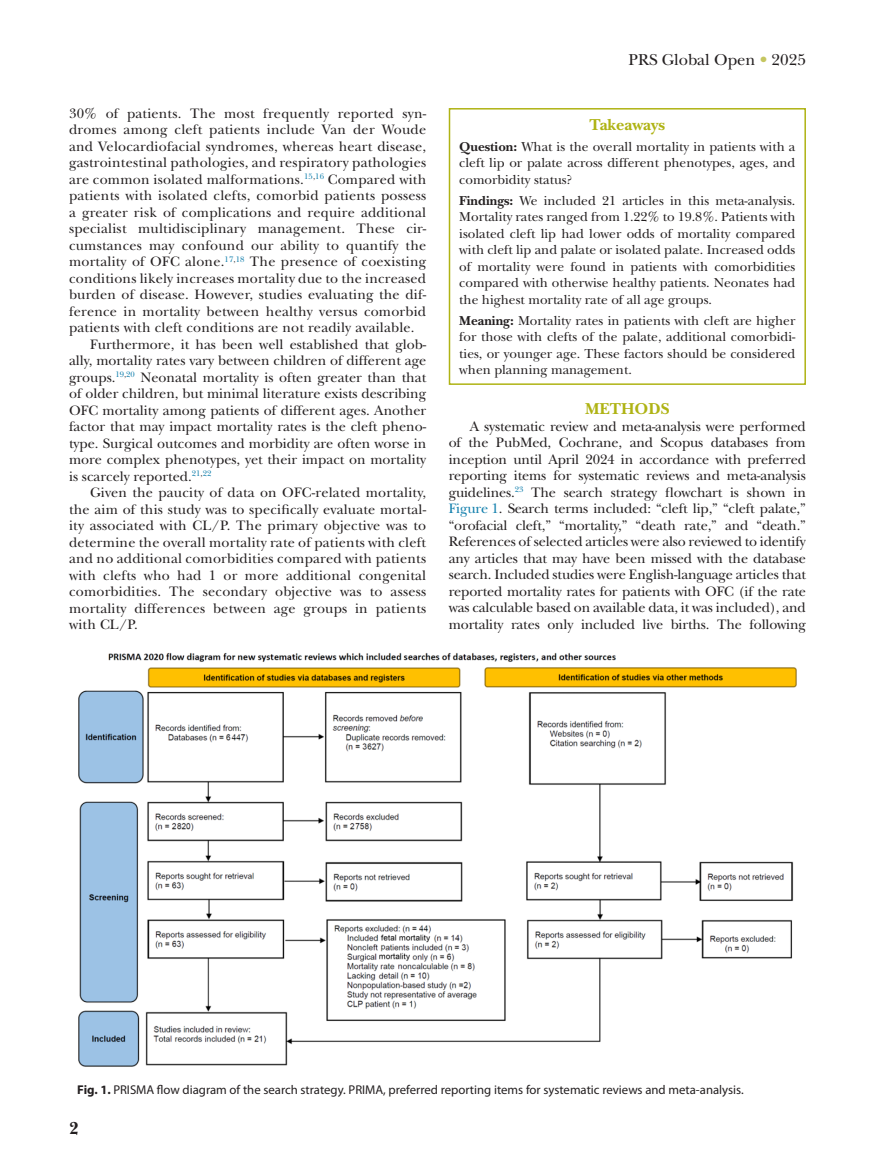
<style>
.page{position:relative;width:878px;height:1175px;background:#fff}
.page>*{position:absolute;margin:0;border:0;box-sizing:border-box;transform-origin:0 0}
.t1{font:700 18px "New Baskerville Std";color:#231f20}
.t2{font:16.5px "New Baskerville Std";color:#231f20}
.t3{font:700 16.5px "New Baskerville Std";color:#afb314}
.t4{font:14.25px/16.5px "New Baskerville Std";letter-spacing:.015em;color:#231f20;text-align:justify}
.t5{font:13.5px/16.5px "New Baskerville Std";color:#231f20;text-align:justify}
.t6{font:12.75px "Myriad Pro";color:#231f20}
.s1{color:#c5c660}
.s2{font-weight:700}
.s3{color:#0f7eac}
</style>
<div class="page">
<div style="left:448px;top:108px;width:358px;height:277px;border:2px solid #afb314"></div>
<img style="left:78px;top:653px;width:719px;height:414px">
<p class="t4" style="left:69px;top:105px;width:359px">30% of patients. The most frequently reported syn-</p>
<p class="t4" style="left:69px;top:121px;width:358px">dromes among cleft patients include Van der Woude</p>
<p class="t4" style="left:69px;top:138px;width:359px">and Velocardiofacial syndromes, whereas heart disease,</p>
<p class="t4" style="left:69px;top:154px;width:358px">gastrointestinal pathologies, and respiratory pathologies</p>
<p class="t4" style="left:69px;top:171px;width:359px">are common isolated malformations.<sup>15</sup><sup>,</sup><sup>16</sup> Compared with</p>
<p class="t4" style="left:69px;top:187px;width:359px">patients with isolated clefts, comorbid patients possess</p>
<p class="t4" style="left:69px;top:204px;width:359px">a greater risk of complications and require additional</p>
<p class="t4" style="left:69px;top:220px;width:359px">specialist multidisciplinary management. These cir-</p>
<p class="t4" style="left:69px;top:237px;width:359px">cumstances may confound our ability to quantify the</p>
<p class="t4" style="left:69px;top:253px;width:359px">mortality of OFC alone.<sup>17</sup><sup>,</sup><sup>18</sup> The presence of coexisting</p>
<p class="t4" style="left:69px;top:270px;width:358px">conditions likely increases mortality due to the increased</p>
<p class="t4" style="left:69px;top:286px;width:359px">burden of disease. However, studies evaluating the dif-</p>
<p class="t4" style="left:69px;top:303px;width:359px">ference in mortality between healthy versus comorbid</p>
<p class="t4" style="left:69px;top:319px;width:347px">patients with cleft conditions are not readily available.</p>
<p class="t4" style="left:90px;top:336px;width:338px">Furthermore, it has been well established that glob-</p>
<p class="t4" style="left:69px;top:352px;width:359px">ally, mortality rates vary between children of different age</p>
<p class="t4" style="left:69px;top:369px;width:359px">groups.<sup>19</sup><sup>,</sup><sup>20</sup> Neonatal mortality is often greater than that</p>
<p class="t4" style="left:69px;top:385px;width:359px">of older children, but minimal literature exists describing</p>
<p class="t4" style="left:69px;top:402px;width:358px">OFC mortality among patients of different ages. Another</p>
<p class="t4" style="left:69px;top:418px;width:358px">factor that may impact mortality rates is the cleft pheno-</p>
<p class="t4" style="left:69px;top:435px;width:358px">type. Surgical outcomes and morbidity are often worse in</p>
<p class="t4" style="left:69px;top:451px;width:359px">more complex phenotypes, yet their impact on mortality</p>
<p class="t4" style="left:69px;top:468px;width:144px">is scarcely reported.<sup>21</sup><sup>,</sup><sup>22</sup></p>
<p class="t4" style="left:90px;top:484px;width:337px">Given the paucity of data on OFC-related mortality,</p>
<p class="t4" style="left:69px;top:501px;width:358px">the aim of this study was to specifically evaluate mortal-</p>
<p class="t4" style="left:69px;top:517px;width:359px">ity associated with CL/P. The primary objective was to</p>
<p class="t4" style="left:69px;top:534px;width:358px">determine the overall mortality rate of patients with cleft</p>
<p class="t4" style="left:69px;top:550px;width:358px">and no additional comorbidities compared with patients</p>
<p class="t4" style="left:69px;top:567px;width:358px">with clefts who had 1 or more additional congenital</p>
<p class="t4" style="left:69px;top:583px;width:358px">comorbidities. The secondary objective was to assess</p>
<p class="t4" style="left:69px;top:600px;width:359px">mortality differences between age groups in patients</p>
<p class="t4" style="left:69px;top:616px;width:70px">with CL/P.</p>
<p class="t2" style="left:628px;top:50px;width:179px">PRS Global Open <span class="s1">•</span> 2025</p>
<p class="t3" style="left:589px;top:115px;width:77px">Takeaways</p>
<p class="t5" style="left:459px;top:138px;width:337px"><span class="s2">Question:</span> What is the overall mortality in patients with a cleft lip or palate across different phenotypes, ages, and comorbidity status?</p>
<p class="t5" style="left:459px;top:192px;width:338px"><span class="s2">Findings:</span> We included 21 articles in this meta-analysis.<br>Mortality rates ranged from 1.22% to 19.8%. Patients with isolated cleft lip had lower odds of mortality compared with cleft lip and palate or isolated palate. Increased odds of mortality were found in patients with comorbidities compared with otherwise healthy patients. Neonates had the highest mortality rate of all age groups.</p>
<p class="t5" style="left:459px;top:312px;width:338px"><span class="s2">Meaning:</span> Mortality rates in patients with cleft are higher for those with clefts of the palate, additional comorbidi&shy;ties, or younger age. These factors should be considered when planning management.</p>
<p class="t3" style="left:585px;top:399px;width:86px">METHODS</p>
<p class="t4" style="left:448px;top:418px;width:359px;text-indent:21px">A systematic review and meta-analysis were performed of the PubMed, Cochrane, and Scopus databases from inception until April 2024 in accordance with preferred reporting items for systematic reviews and meta-analysis guidelines.<sup>23</sup> The search strategy flowchart is shown in <span class="s3">Figure 1</span>. Search terms included: “cleft lip,” “cleft palate,” “orofacial cleft,” “mortality,” “death rate,” and “death.” References of selected articles were also reviewed to identify any articles that may have been missed with the database search. Included studies were English-language articles that reported mortality rates for patients with OFC (if the rate was calculable based on available data, it was included), and mortality rates only included live births. The following</p>
<p class="t6" style="left:77px;top:1081px;width:668px"><span class="s2">Fig. 1.</span> PRI SMA flow diagram of the search strategy. PRI MA, preferred reporting items for systematic reviews and meta-analysis.</p>
<p class="t1" style="left:69px;top:1118px;width:11px">2</p>
</div>
